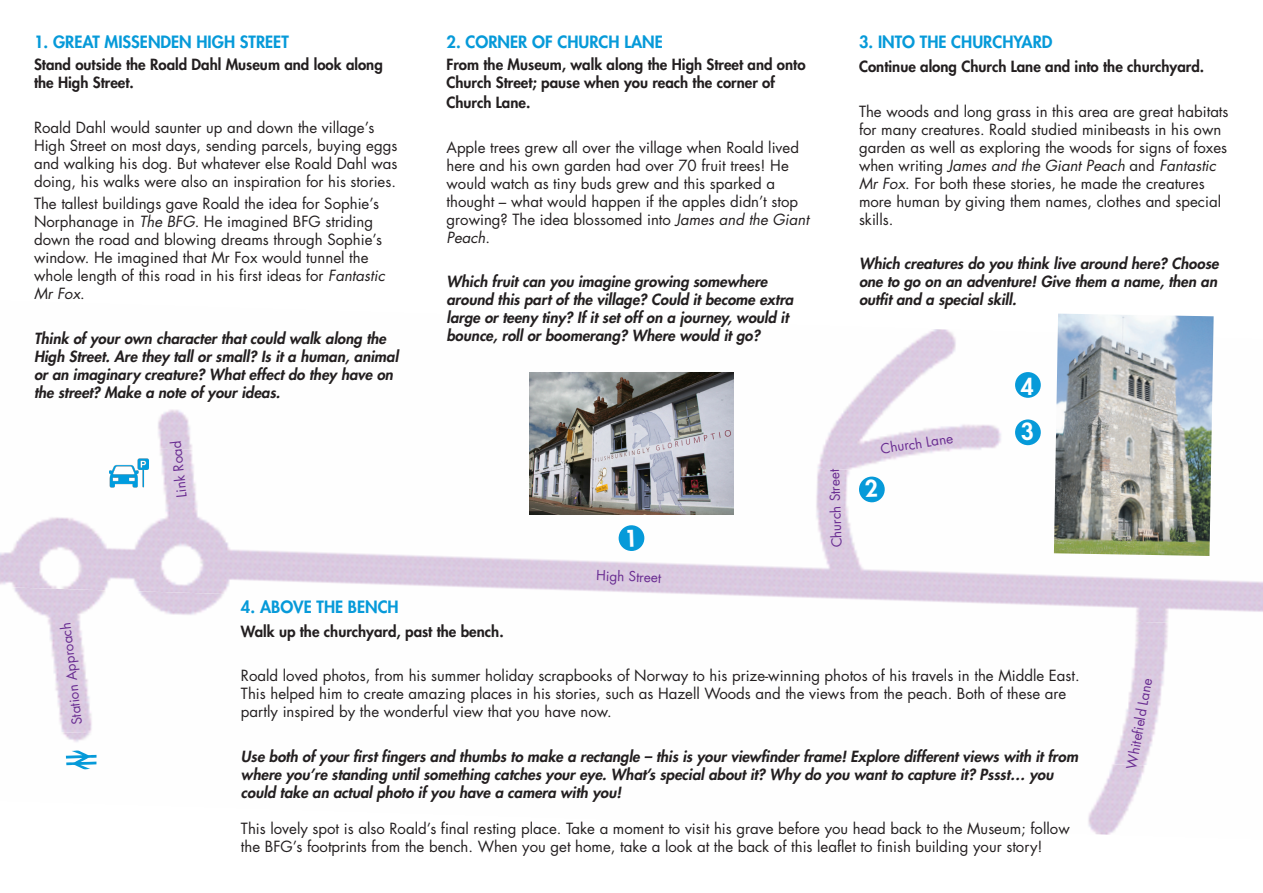
<style>
.page{position:relative;width:1263px;height:893px;background:#fff}
.page>*{position:absolute;margin:0;border:0;box-sizing:border-box;transform-origin:0 0}
.t1{font:800 22.5px "Futura";color:#fff}
.t2{font:800 16.5px "Futura";color:#069ad9}
.t3{font:15px/18px "Futura";color:#231f20}
.t4{font:italic 800 15px/18px "Futura";color:#231f20}
.t5{font:800 15px/18px "Futura";color:#231f20}
.t6{font:13.5px "Futura";color:#692c91}
.s1{font-style:italic}
</style>
<div class="page">
<img style="left:158px;top:313px;width:1056px;height:128px">
<img style="left:0;top:441px;width:1263px;height:143px">
<img style="left:0;top:584px;width:1263px;height:143px">
<img style="left:61px;top:727px;width:1095px;height:108px">
<svg style="left:66px;top:750px;width:31px;height:19px"></svg>
<div style="left:618px;top:525px;width:27px;height:26px;background:#069ad9;border-radius:50%"></div>
<div style="left:1015px;top:419px;width:26px;height:26px;background:#069ad9;border-radius:50%"></div>
<img style="left:1054px;top:314px;width:159px;height:242px">
<svg style="left:859px;top:476px;width:26px;height:27px"></svg>
<div style="left:1015px;top:372px;width:26px;height:26px;background:#069ad9;border-radius:50%"></div>
<img style="left:109px;top:453px;width:39px;height:39px">
<img style="left:529px;top:372px;width:204px;height:142px">
<svg style="left:865px;top:479px;width:12px;height:18px"></svg>
<p class="t2" style="left:34px;top:31px;width:256px">1. GREAT MISSENDEN HIGH STREET</p>
<p class="t5" style="left:34px;top:55px;width:350px">Stand outside the Roald Dahl Museum and look along the High Street.</p>
<p class="t3" style="left:34px;top:118px;width:365px">Roald Dahl would saunter up and down the village’s High Street on most days, sending parcels, buying eggs and walking his dog. But whatever else Roald Dahl was doing, his walks were also an inspiration for his stories.</p>
<p class="t3" style="left:34px;top:194px;width:352px">The tallest buildings gave Roald the idea for Sophie’s Norphanage in <span class="s1">The BFG</span>. He imagined BFG striding down the road and blowing dreams through Sophie’s window. He imagined that Mr Fox would tunnel the whole length of this road in his first ideas for <span class="s1">Fantastic Mr Fox</span>.</p>
<p class="t4" style="left:34px;top:329px;width:366px">Think of your own character that could walk along the High Street. Are they tall or small? Is it a human, animal or an imaginary creature? What effect do they have on the street? Make a note of your ideas.</p>
<p class="t6" style="left:172px;top:498px;width:58px;rotate:-96deg">Link Road</p>
<p class="t2" style="left:446px;top:31px;width:218px">2. CORNER OF CHURCH LANE</p>
<p class="t5" style="left:446px;top:55px;width:361px">From the Museum, walk along the High Street and onto<br>Church Street; pause when you reach the corner of</p>
<p class="t5" style="left:446px;top:93px;width:85px">Church Lane.</p>
<p class="t3" style="left:446px;top:138px;width:364px">Apple trees grew all over the village when Roald lived here and his own garden had over 70 fruit trees! He would watch as tiny buds grew and this sparked a thought – what would happen if the apples didn’t stop growing? The idea blossomed into <span class="s1">James and the Giant Peach</span>.</p>
<p class="t4" style="left:446px;top:272px;width:348px">Which fruit can you imagine growing somewhere around this part of the village? Could it become extra large or teeny tiny? If it set off on a journey, would it bounce, roll or boomerang? Where would it go?</p>
<p class="t6" style="left:597px;top:566px;width:66px;rotate:2deg">High Street</p>
<p class="t2" style="left:859px;top:31px;width:195px">3. INTO THE CHURCHYARD</p>
<p class="t5" style="left:859px;top:57px;width:347px">Continue along Church Lane and into the churchyard.</p>
<p class="t3" style="left:859px;top:102px;width:371px">The woods and long grass in this area are great habitats for many creatures. Roald studied minibeasts in his own garden as well as exploring the woods for signs of foxes when writing <span class="s1">James and the Giant Peach</span> and <span class="s1">Fantastic Mr Fox</span>. For both these stories, he made the creatures more human by giving them names, clothes and special skills.</p>
<p class="t4" style="left:859px;top:254px;width:361px;text-align:justify">Which creatures do you think live around here? Choose one to go on an adventure! Give them a name, then an outfit and a special skill.</p>
<p class="t6" style="left:828px;top:548px;width:80px;rotate:-92deg">Church Street</p>
<p class="t6" style="left:879px;top:440px;width:74px;rotate:-9deg">Church Lane</p>
<p class="t1" style="left:1021px;top:371px;width:15px">4</p>
<p class="t6" style="left:68px;top:726px;width:104px;rotate:-96deg">Station Approach</p>
<p class="t2" style="left:241px;top:596px;width:159px">4. ABOVE THE BENCH</p>
<p class="t5" style="left:241px;top:622px;width:264px">Walk up the churchyard, past the bench.</p>
<p class="t3" style="left:241px;top:667px;width:840px">Roald loved photos, from his summer holiday scrapbooks of Norway to his prize-winning photos of his travels in the Middle East.<br>This helped him to create amazing places in his stories, such as Hazell Woods and the views from the peach. Both of these are partly inspired by the wonderful view that you have now.</p>
<p class="t4" style="left:241px;top:747px;width:838px">Use both of your first fingers and thumbs to make a rectangle – this is your viewfinder frame! Explore different views with it from where you’re standing until something catches your eye. What’s special about it? Why do you want to capture it? Pssst… you could take an actual photo if you have a camera with you!</p>
<p class="t3" style="left:241px;top:819px;width:830px">This lovely spot is also Roald’s final resting place. Take a moment to visit his grave before you head back to the Museum; follow the BFG’s footprints from the bench. When you get home, take a look at the back of this leaflet to finish building your story!</p>
<p class="t6" style="left:1122px;top:767px;width:93px;rotate:-80deg">Whitefield Lane</p>
</div>
